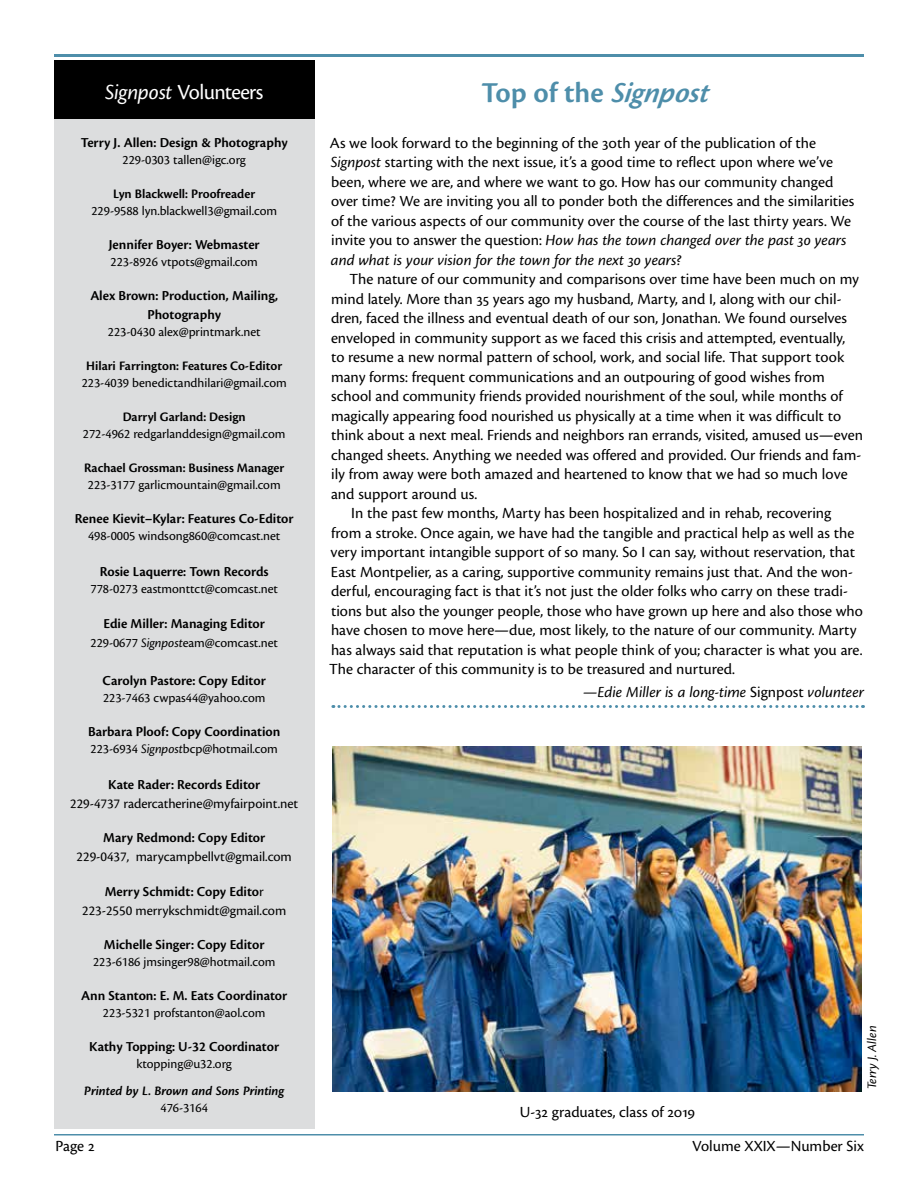
<style>
.page{position:relative;width:918px;height:1188px;background:#fff}
.page>*{position:absolute;margin:0;border:0;box-sizing:border-box;transform-origin:0 0}
.t1{font:600 30px "Cronos Pro";color:#4e8eaa}
.t2{font:22.5px "Cronos Pro";letter-spacing:-.03em;color:#fff}
.t3{font:16.2px/19.5px "Cronos Pro";color:#000}
.t4{font:italic 16.2px "Cronos Pro";letter-spacing:-.005em;color:#000}
.t5{font:600 14.25px/19px "Cronos Pro";letter-spacing:-.005em;color:#000;text-align:center}
.t6{font:14.25px/19px "Cronos Pro";letter-spacing:-.005em;color:#000;text-align:center}
.t7{font:13.5px "Cronos Pro";letter-spacing:-.005em;color:#000}
.t8{font:600 13.5px "Cronos Pro";color:#000}
.t9{font:italic 600 13.5px "Cronos Pro";letter-spacing:-.005em;color:#000}
.t10{font:italic 13.5px "Cronos Pro";letter-spacing:-.005em;color:#000}
.s1{font-style:italic}
.s2{font-weight:600}
.s3{font-style:normal}
</style>
<div class="page">
<hr style="left:54px;top:1134px;width:810px;height:2px;background:#4e8eaa">
<hr style="left:54px;top:54px;width:810px;height:3px;background:#4e8eaa">
<div style="left:54px;top:61px;width:260px;height:58px;background:#000"></div>
<div style="left:54px;top:119px;width:260px;height:1009px;background:#dcddde"></div>
<svg style="left:333px;top:705px;width:530px;height:3px"></svg>
<img style="left:333px;top:747px;width:529px;height:345px">
<h2 class="t2" style="left:105px;top:79px;width:160px"><span class="s1">Signpost</span> Volunteers</h2>
<p class="t5" style="left:81px;top:133px;width:208px">Terry J. Allen: Design &amp; Photography</p>
<p class="t7" style="left:123px;top:152px;width:125px">229-0303 tallen@igc.org</p>
<p class="t8" style="left:113px;top:186px;width:143px">Lyn Blackwell: Proofreader</p>
<p class="t7" style="left:91px;top:203px;width:187px">229-9588 lyn.blackwell3@gmail.com</p>
<p class="t5" style="left:109px;top:235px;width:152px">Jennifer Boyer: Webmaster</p>
<p class="t7" style="left:111px;top:254px;width:149px">223-8926 vtpots@gmail.com</p>
<p class="t5" style="left:90px;top:286px;width:189px">Alex Brown: Production, Mailing,<br>Photography</p>
<p class="t7" style="left:108px;top:324px;width:154px">223-0430 alex@printmark.net</p>
<p class="t8" style="left:86px;top:358px;width:197px">Hilari Farrington: Features Co-Editor</p>
<p class="t7" style="left:82px;top:375px;width:207px">223-4039 benedictandhilari@gmail.com</p>
<p class="t8" style="left:123px;top:409px;width:124px">Darryl Garland: Design</p>
<p class="t7" style="left:83px;top:426px;width:204px">272-4962 redgarlanddesign@gmail.com</p>
<p class="t8" style="left:84px;top:460px;width:202px">Rachael Grossman: Business Manager</p>
<p class="t7" style="left:88px;top:477px;width:194px">223-3177 garlicmountain@gmail.com</p>
<p class="t5" style="left:75px;top:509px;width:220px">Renee Kievit–Kylar: Features Co-Editor</p>
<p class="t7" style="left:88px;top:528px;width:194px">498-0005 windsong860@comcast.net</p>
<p class="t5" style="left:100px;top:563px;width:170px">Rosie Laquerre: Town Records</p>
<p class="t7" style="left:90px;top:581px;width:189px">778-0273 eastmonttct@comcast.net</p>
<p class="t5" style="left:104px;top:614px;width:163px">Edie Miller: Managing Editor</p>
<p class="t7" style="left:90px;top:635px;width:189px">229-0677 <span class="s1">Signpost</span>eam@comcast.net</p>
<p class="t5" style="left:103px;top:671px;width:165px">Carolyn Pastore: Copy Editor</p>
<p class="t7" style="left:103px;top:690px;width:164px">223-7463 cwpas44@yahoo.com</p>
<p class="t5" style="left:88px;top:722px;width:194px">Barbara Ploof: Copy Coordination</p>
<p class="t7" style="left:91px;top:741px;width:189px">223-6934 <span class="s1">Signpost</span>bcp@hotmail.com</p>
<p class="t5" style="left:108px;top:775px;width:153px">Kate Rader: Records Editor</p>
<p class="t6" style="left:70px;top:794px;width:229px">229-4737 radercatherine@myfairpoint.net</p>
<p class="t5" style="left:103px;top:829px;width:164px">Mary Redmond: Copy Editor</p>
<p class="t6" style="left:77px;top:848px;width:217px">229-0437, marycampbellvt@gmail.com</p>
<p class="t6" style="left:82px;top:882px;width:206px"><span class="s2">Merry Schmidt: Copy Edito</span>r<br>223-2550 merrykschmidt@gmail.com</p>
<p class="t5" style="left:104px;top:935px;width:162px">Michelle Singer: Copy Editor</p>
<p class="t7" style="left:93px;top:954px;width:184px">223-6186 jmsinger98@hotmail.com</p>
<p class="t5" style="left:81px;top:986px;width:208px">Ann Stanton: E. M. Eats Coordinator</p>
<p class="t7" style="left:103px;top:1005px;width:164px">223-5321 profstanton@aol.com</p>
<p class="t5" style="left:89px;top:1037px;width:191px">Kathy Topping: U-32 Coordinator</p>
<p class="t7" style="left:137px;top:1056px;width:97px">ktopping@u32.org</p>
<p class="t9" style="left:84px;top:1083px;width:201px">Printed by L. Brown and Sons Printing</p>
<p class="t7" style="left:160px;top:1100px;width:49px">476-3164</p>
<h1 class="t1" style="left:481px;top:76px;width:234px">Top of the <span class="s1">Signpost</span></h1>
<p class="t3" style="left:330px;top:133px;width:526px">As we look forward to the beginning of the 30th year of the publication of the <span class="s1">Signpost</span> starting with the next issue, it’s a good time to reflect upon where we’ve been, where we are, and where we want to go. How has our community changed over time? We are inviting you all to ponder both the differences and the similarities of the various aspects of our community over the course of the last thirty years. We invite you to answer the question: <span class="s1">How has the town changed over the past 30 years and what is your vision for the town for the next 30 years?</span></p>
<p class="t3" style="left:350px;top:270px;width:511px">The nature of our community and comparisons over time have been much on my</p>
<p class="t3" style="left:331px;top:289px;width:512px">mind lately. More than 35 years ago my husband, Marty, and I, along with our chil-</p>
<p class="t3" style="left:331px;top:309px;width:517px">dren, faced the illness and eventual death of our son, Jonathan. We found ourselves</p>
<p class="t3" style="left:331px;top:328px;width:516px">enveloped in community support as we faced this crisis and attempted, eventually,</p>
<p class="t3" style="left:331px;top:348px;width:515px">to resume a new normal pattern of school, work, and social life. That support took</p>
<p class="t3" style="left:331px;top:367px;width:495px">many forms: frequent communications and an outpouring of good wishes from</p>
<p class="t3" style="left:331px;top:387px;width:513px">school and community friends provided nourishment of the soul, while months of</p>
<p class="t3" style="left:331px;top:406px;width:512px">magically appearing food nourished us physically at a time when it was difficult to</p>
<p class="t3" style="left:331px;top:426px;width:533px">think about a next meal. Friends and neighbors ran errands, visited, amused us—even</p>
<p class="t3" style="left:331px;top:445px;width:532px">changed sheets. Anything we needed was offered and provided. Our friends and fam-</p>
<p class="t3" style="left:331px;top:465px;width:518px">ily from away were both amazed and heartened to know that we had so much love</p>
<p class="t3" style="left:331px;top:484px;width:148px">and support around us.</p>
<p class="t3" style="left:351px;top:504px;width:482px">In the past few months, Marty has been hospitalized and in rehab, recovering</p>
<p class="t3" style="left:331px;top:523px;width:525px">from a stroke. Once again, we have had the tangible and practical help as well as the</p>
<p class="t3" style="left:331px;top:543px;width:526px">very important intangible support of so many. So I can say, without reservation, that</p>
<p class="t3" style="left:331px;top:562px;width:524px">East Montpelier, as a caring, supportive community remains just that. And the won-</p>
<p class="t3" style="left:331px;top:582px;width:518px">derful, encouraging fact is that it’s not just the older folks who carry on these tradi-</p>
<p class="t3" style="left:331px;top:601px;width:533px">tions but also the younger people, those who have grown up here and also those who</p>
<p class="t3" style="left:331px;top:621px;width:527px">have chosen to move here—due, most likely, to the nature of our community. Marty</p>
<p class="t3" style="left:331px;top:640px;width:533px">has always said that reputation is what people think of you; character is what you are.</p>
<p class="t3" style="left:329px;top:660px;width:407px">The character of this community is to be treasured and nurtured.</p>
<p class="t4" style="left:583px;top:683px;width:282px">—Edie Miller is a long-time <span class="s3">Signpost</span> volunteer</p>
<p class="t3" style="left:520px;top:1103px;width:177px">U-32 graduates, class of 2019</p>
<p class="t10" style="left:864px;top:1089px;width:65px;rotate:-90deg">Terry J. Allen</p>
<p class="t3" style="left:56px;top:1136px;width:41px">Page 2</p>
<p class="t3" style="left:692px;top:1136px;width:173px">Volume XXIX—Number Six</p>
</div>
